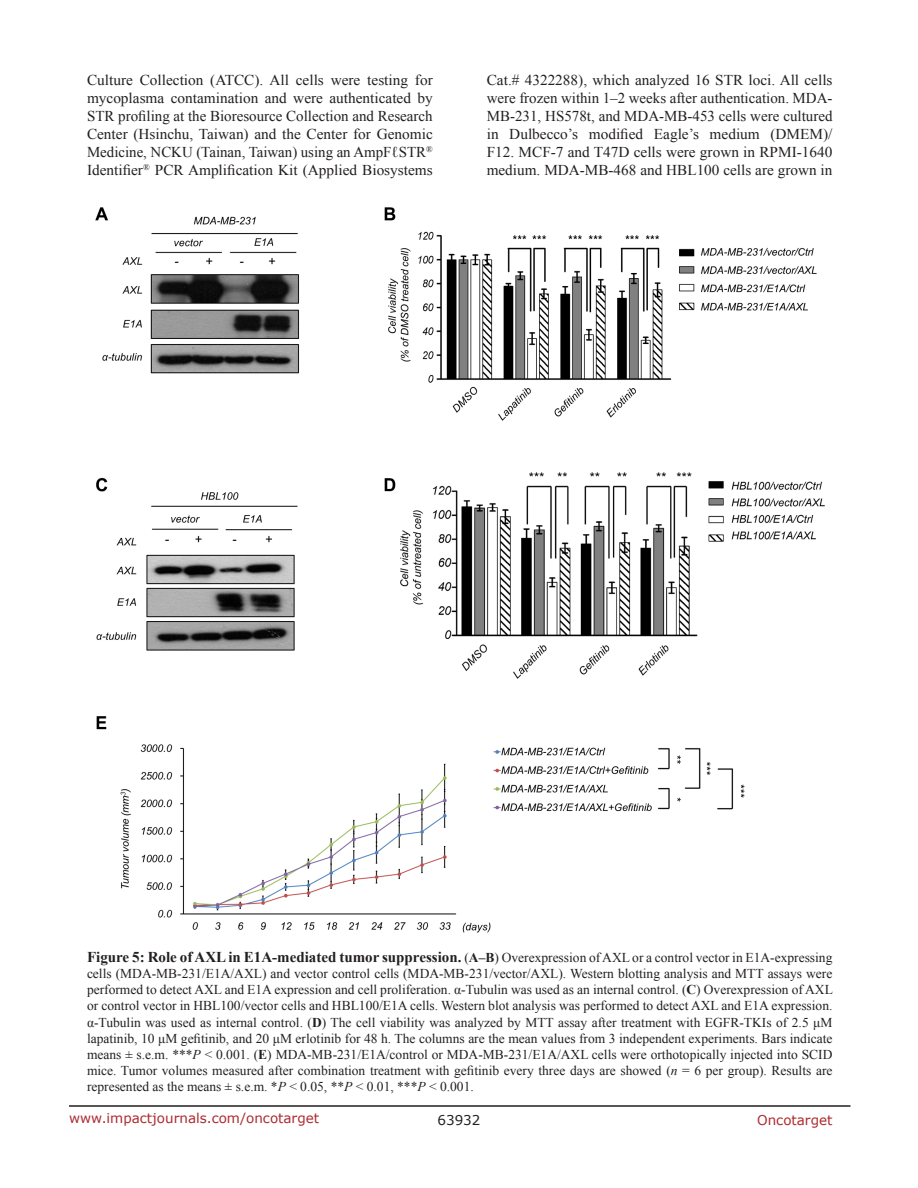
<style>
.page{position:relative;width:918px;height:1188px;background:#fff}
.page>*{position:absolute;margin:0;border:0;box-sizing:border-box;transform-origin:0 0}
.BodyText{font:15px/18px "Times New Roman";color:#231f20;text-align:justify}
.FigureText{font:13.5px/16.2px "Times New Roman";color:#231f20;text-align:justify}
.t1{font:13.5px "Verdana";color:#ac2b31}
.t2{font:13.5px "Verdana";color:#231f20}
.s1{font-weight:700;font-size:15px}
.s2{font-weight:700}
.s3{font-style:italic}
</style>
<div class="page">
<hr style="left:69px;top:1105px;width:781px;height:2px;background:#231f20">
<img style="left:95px;top:208px;width:729px;height:725px">
<p class="BodyText" style="left:87px;top:71px;width:347px">Culture Collection (ATCC). All cells were testing for mycoplasma contamination and were authenticated by STR profiling at the Bioresource Collection and Research Center (Hsinchu, Taiwan) and the Center for Genomic Medicine, NCKU (Tainan, Taiwan) using an AmpFℓSTR<sup>® </sup>Identifier<sup>®</sup> PCR Amplification Kit (Applied Biosystems</p>
<p class="BodyText" style="left:487px;top:71px;width:347px">Cat.# 4322288), which analyzed 16 STR loci. All cells were frozen within 1–2 weeks after authentication. MDA-MB-231, HS578t, and MDA-MB-453 cells were cultured in Dulbecco’s modified Eagle’s medium (DMEM)/ F12. MCF-7 and T47D cells were grown in RPMI-1640 medium. MDA-MB-468 and HBL100 cells are grown in</p>
<p class="FigureText" style="left:87px;top:949px;width:747px"><span class="s1">Figure 5: Role of AXL in E1A-mediated tumor suppression.</span> (<span class="s2">A–B</span>) Overexpression of AXL or a control vector in E1A-expressing cells (MDA-MB-231/E1A/AXL) and vector control cells (MDA-MB-231/vector/AXL). Western blotting analysis and MTT assays were performed to detect AXL and E1A expression and cell proliferation. α-Tubulin was used as an internal control. (<span class="s2">C</span>) Overexpression of AXL or control vector in HBL100/vector cells and HBL100/E1A cells. Western blot analysis was performed to detect AXL and E1A expression. α-Tubulin was used as internal control. (<span class="s2">D</span>) The cell viability was analyzed by MTT assay after treatment with EGFR-TKIs of 2.5 μM lapatinib, 10 μM gefitinib, and 20 μM erlotinib for 48 h. The columns are the mean values from 3 independent experiments. Bars indicate means ± s.e.m. ***<span class="s3">P</span> &lt; 0.001. (<span class="s2">E</span>) MDA-MB-231/E1A/control or MDA-MB-231/E1A/AXL cells were orthotopically injected into SCID mice. Tumor volumes measured after combination treatment with gefitinib every three days are showed (<span class="s3">n</span> = 6 per group). Results are represented as the means ± s.e.m. *<span class="s3">P</span> &lt; 0.05, **<span class="s3">P</span> &lt; 0.01, ***<span class="s3">P</span> &lt; 0.001.</p>
<p class="t1" style="left:69px;top:1109px;width:252px">www.impactjournals.com/oncotarget</p>
<p class="t2" style="left:438px;top:1111px;width:44px">63932</p>
<p class="t1" style="left:757px;top:1111px;width:77px">Oncotarget</p>
</div>
